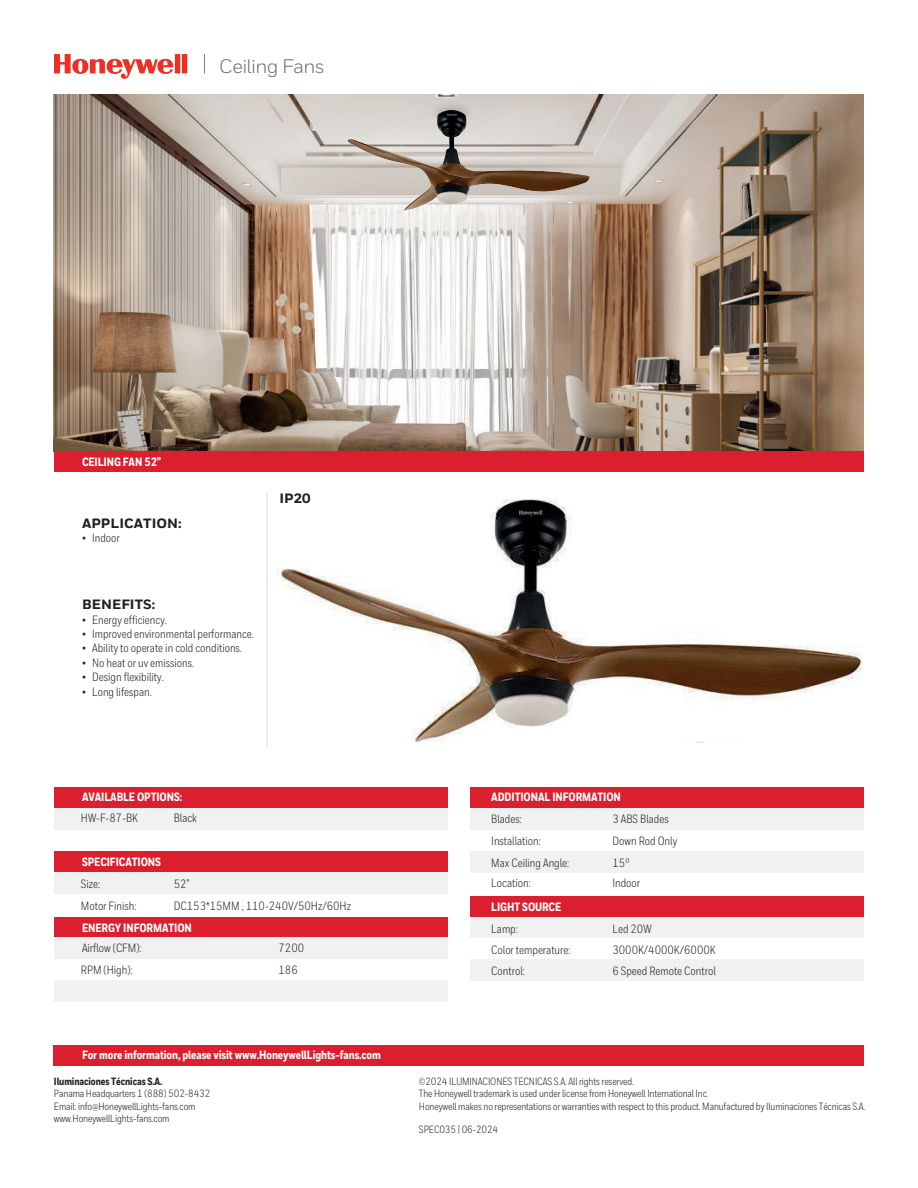
<style>
.page{position:relative;width:918px;height:1188px;background:#fff}
.page>*{position:absolute;margin:0;border:0;box-sizing:border-box;transform-origin:0 0}
.t1{font:19.5px "Honeywell Sans";letter-spacing:-.035em;color:#6c6d70}
.t2{font:800 13.5px "Honeywell Sans";letter-spacing:.005em;color:#231f20}
.t3{font:12px "Honeywell Cond";color:#231f20}
.t4{font:800 12px "Honeywell Cond";letter-spacing:-.01em;color:#fff}
.t5{font:10.5px/12.6px "Honeywell Cond";letter-spacing:-.01em;color:#231f20}
.t6{font:800 10.5px "Honeywell Cond";letter-spacing:-.01em;color:#231f20}
</style>
<div class="page">
<img style="left:276px;top:499px;width:587px;height:243px">
<img style="left:54px;top:95px;width:810px;height:356px">
<img style="left:382px;top:94px;width:140px;height:19px">
<div style="left:54px;top:917px;width:393px;height:21px;background:#dc1f2e"></div>
<div style="left:54px;top:981px;width:393px;height:21px;background:#f0f1f2"></div>
<div style="left:471px;top:960px;width:393px;height:21px;background:#f0f1f2"></div>
<div style="left:54px;top:937px;width:393px;height:22px;background:#f0f1f2"></div>
<div style="left:471px;top:917px;width:393px;height:21px;background:#f0f1f2"></div>
<div style="left:54px;top:872px;width:393px;height:22px;background:#f0f1f2"></div>
<div style="left:54px;top:808px;width:393px;height:21px;background:#f0f1f2"></div>
<div style="left:54px;top:787px;width:393px;height:21px;background:#dc1f2e"></div>
<div style="left:54px;top:1045px;width:810px;height:20px;background:#dc1f2e"></div>
<div style="left:54px;top:851px;width:393px;height:21px;background:#dc1f2e"></div>
<div style="left:54px;top:451px;width:810px;height:21px;background:#dc1f2e"></div>
<hr style="left:266px;top:492px;width:2px;height:255px;background:#e6e7e9">
<svg style="left:204px;top:54px;width:1px;height:19px"></svg>
<svg style="left:54px;top:54px;width:133px;height:25px"></svg>
<div style="left:471px;top:808px;width:393px;height:21px;background:#f0f1f2"></div>
<div style="left:471px;top:851px;width:393px;height:22px;background:#f0f1f2"></div>
<div style="left:471px;top:787px;width:393px;height:21px;background:#dc1f2e"></div>
<div style="left:471px;top:896px;width:393px;height:21px;background:#dc1f2e"></div>
<div style="left:294px;top:496px;width:53px;height:22px;background:#fff"></div>
<img style="left:347px;top:113px;width:241px;height:98px">
<h1 class="t1" style="left:219px;top:55px;width:107px">Ceiling Fans</h1>
<p class="t4" style="left:82px;top:455px;width:81px">CEILING FAN 52”</p>
<p class="t2" style="left:82px;top:515px;width:101px">APPLICATION:</p>
<p class="t3" style="left:82px;top:531px;width:39px">• Indoor</p>
<p class="t2" style="left:279px;top:490px;width:33px">IP20</p>
<p class="t2" style="left:82px;top:596px;width:75px">BENEFITS:</p>
<p class="t3" style="left:82px;top:612px;width:86px">• Energy efficiency.</p>
<p class="t3" style="left:82px;top:627px;width:173px">• Improved environmental performance.</p>
<p class="t3" style="left:82px;top:641px;width:161px">• Ability to operate in cold conditions.</p>
<p class="t3" style="left:82px;top:656px;width:114px">• No heat or uv emissions.</p>
<p class="t3" style="left:82px;top:670px;width:83px">• Design flexibility.</p>
<p class="t3" style="left:82px;top:684px;width:71px">• Long lifespan.</p>
<p class="t4" style="left:82px;top:790px;width:102px">AVAILABLE OPTIONS:</p>
<p class="t3" style="left:81px;top:811px;width:59px">HW-F-87-BK</p>
<p class="t3" style="left:174px;top:811px;width:25px">Black</p>
<p class="t4" style="left:82px;top:855px;width:80px">SPECIFICATIONS</p>
<p class="t3" style="left:81px;top:877px;width:21px">Size:</p>
<p class="t3" style="left:174px;top:877px;width:18px">52”</p>
<p class="t4" style="left:491px;top:790px;width:131px">ADDITIONAL INFORMATION</p>
<p class="t3" style="left:491px;top:812px;width:32px">Blades:</p>
<p class="t3" style="left:612px;top:812px;width:58px">3 ABS Blades</p>
<p class="t3" style="left:491px;top:834px;width:51px">Installation:</p>
<p class="t3" style="left:612px;top:834px;width:66px">Down Rod Only</p>
<p class="t3" style="left:491px;top:856px;width:79px">Max Ceiling Angle:</p>
<p class="t3" style="left:612px;top:856px;width:19px">15°</p>
<p class="t3" style="left:491px;top:876px;width:41px">Location:</p>
<p class="t3" style="left:612px;top:876px;width:29px">Indoor</p>
<p class="t3" style="left:81px;top:898px;width:57px">Motor Finish:</p>
<p class="t3" style="left:174px;top:898px;width:179px">DC153*15MM , 110-240V/50Hz/60Hz</p>
<p class="t4" style="left:491px;top:900px;width:72px">LIGHT SOURCE</p>
<p class="t3" style="left:491px;top:922px;width:28px">Lamp:</p>
<p class="t4" style="left:82px;top:921px;width:111px">ENERGY INFORMATION</p>
<p class="t3" style="left:82px;top:941px;width:61px">Airflow (CFM):</p>
<p class="t3" style="left:279px;top:941px;width:27px">7200</p>
<p class="t3" style="left:491px;top:943px;width:81px">Color temperature:</p>
<p class="t3" style="left:612px;top:943px;width:105px">3000K/4000K/6000K</p>
<p class="t3" style="left:279px;top:963px;width:21px">186</p>
<p class="t3" style="left:491px;top:964px;width:35px">Control:</p>
<p class="t3" style="left:612px;top:964px;width:105px">6 Speed Remote Control</p>
<p class="t3" style="left:612px;top:922px;width:41px">Led 20W</p>
<p class="t3" style="left:81px;top:963px;width:53px">RPM (High):</p>
<p class="t4" style="left:82px;top:1048px;width:300px">For more information, please visit www.HoneywellLights-fans.com</p>
<p class="t6" style="left:54px;top:1075px;width:110px">Iluminaciones Técnicas S.A.</p>
<p class="t5" style="left:54px;top:1087px;width:158px">Panama Headquarters 1 (888) 502-8432<br>Email: info@HoneywellLights-fans.com www.HoneywellLights-fans.com</p>
<p class="t5" style="left:419px;top:1075px;width:448px">©2024 ILUMINACIONES TECNICAS S.A. All rights reserved.<br>The Honeywell trademark is used under license from Honeywell International Inc.<br>Honeywell makes no representations or warranties with respect to this product. Manufactured by Iluminaciones Técnicas S.A.</p>
<p class="t5" style="left:419px;top:1123px;width:81px">SPEC035 | 06-2024</p>
</div>
